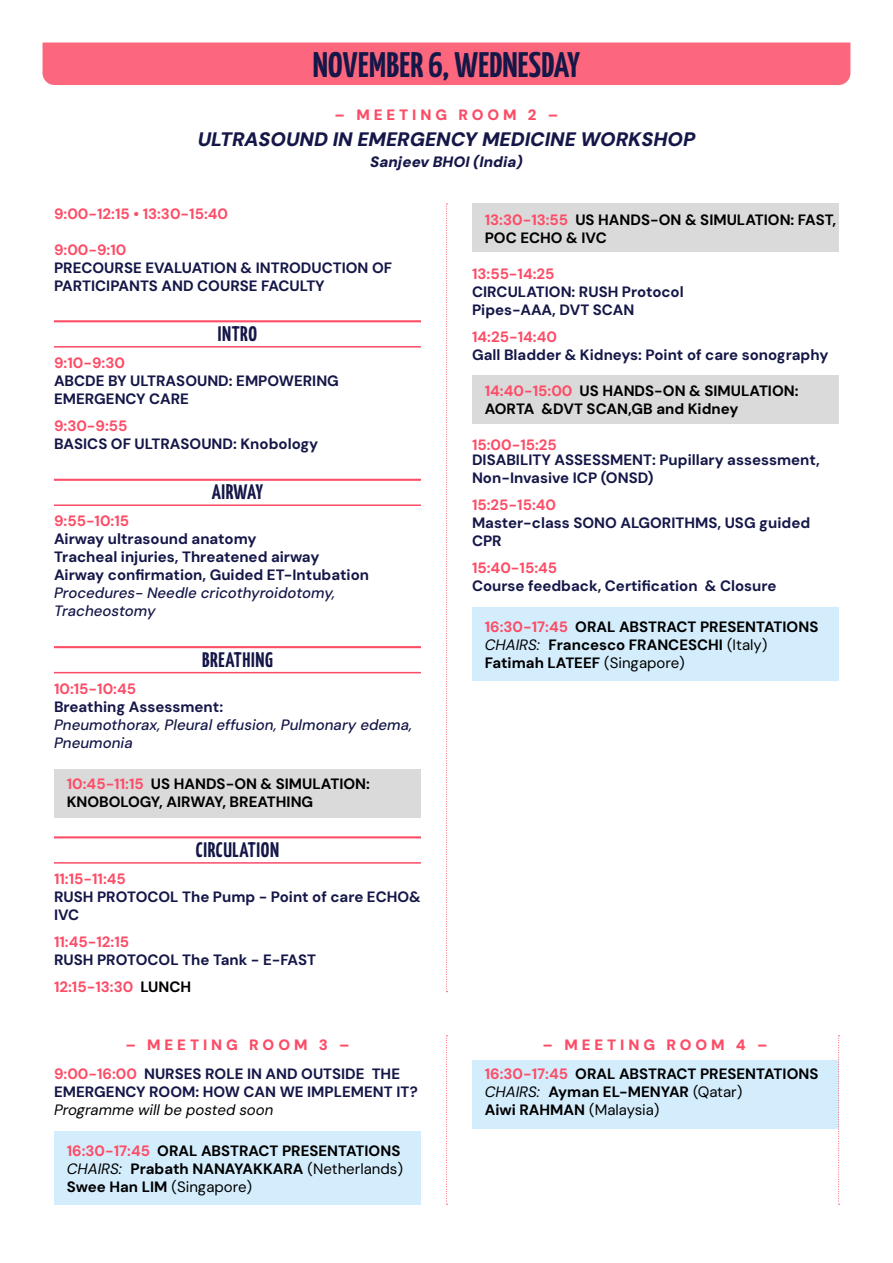
<style>
.page{position:relative;width:893px;height:1263px;background:#fff}
.page>*{position:absolute;margin:0;border:0;box-sizing:border-box;transform-origin:0 0}
.t1{font:700 35.55px "Yanone Kaffeesatz";letter-spacing:.01em;color:#151748}
.t2{font:700 21px "Yanone Kaffeesatz";letter-spacing:.03em;color:#151748}
.t3{font:italic 900 19.5px "DM Sans";color:#151748}
.t4{font:700 15px/18px "DM Sans";color:#151748}
.t5{font:700 15px/18px "DM Sans";color:#000}
.t6{font:700 15px "DM Sans";color:#fd4c66}
.t7{font:italic 500 15px/18px "DM Sans";color:#151748}
.t8{font:900 15px "DM Sans";letter-spacing:.26em;color:#fd4c66}
.t9{font:15px/18px "DM Sans";color:#000}
.t10{font:italic 15px "DM Sans";color:#000}
.t11{font:italic 900 15px "DM Sans";color:#151748}
.s1{color:#fd4c66}
.s2{font-weight:400}
.s3{font-weight:400;font-style:italic}
.s4{font-style:italic}
.s5{font-weight:700}
</style>
<div class="page">
<div style="left:54px;top:769px;width:367px;height:48px;background:#dadada"></div>
<div style="left:472px;top:204px;width:367px;height:48px;background:#dadada"></div>
<div style="left:472px;top:375px;width:367px;height:49px;background:#dadada"></div>
<div style="left:472px;top:607px;width:367px;height:73px;background:#d4edfc"></div>
<div style="left:54px;top:1131px;width:367px;height:73px;background:#d4edfc"></div>
<div style="left:472px;top:1060px;width:367px;height:68px;background:#d4edfc"></div>
<hr style="left:54px;top:320px;width:367px;height:2px;background:#fd4c66">
<hr style="left:54px;top:346px;width:367px;height:2px;background:#fd4c66">
<hr style="left:54px;top:479px;width:367px;height:2px;background:#fd4c66">
<hr style="left:54px;top:504px;width:367px;height:2px;background:#fd4c66">
<hr style="left:54px;top:646px;width:367px;height:2px;background:#fd4c66">
<hr style="left:54px;top:672px;width:367px;height:1px;background:#fd4c66">
<hr style="left:54px;top:836px;width:367px;height:2px;background:#fd4c66">
<hr style="left:54px;top:862px;width:367px;height:2px;background:#fd4c66">
<div style="left:43px;top:43px;width:807px;height:42px;background:#fd677d"></div>
<svg style="left:446px;top:204px;width:1px;height:788px"></svg>
<svg style="left:446px;top:1035px;width:1px;height:170px"></svg>
<svg style="left:838px;top:1035px;width:2px;height:170px"></svg>
<h1 class="t1" style="left:313px;top:39px;width:269px">NOVEMBER6,WEDNESDAY</h1>
<p class="t8" style="left:356px;top:105px;width:92px">MEETING</p>
<p class="t8" style="left:458px;top:105px;width:60px">ROOM</p>
<p class="t8" style="left:528px;top:105px;width:10px">2</p>
<p class="t8" style="left:335px;top:105px;width:12px">–</p>
<h3 class="t3" style="left:198px;top:127px;width:499px">ULTRASOUND IN EMERGENCY MEDICINE WORKSHOP</h3>
<p class="t11" style="left:370px;top:152px;width:154px">Sanjeev BHOI (India(</p>
<p class="t8" style="left:548px;top:105px;width:12px">–</p>
<p class="t6" style="left:54px;top:204px;width:176px">9:00-12:15 • 13:30-15:40</p>
<p class="t6" style="left:54px;top:240px;width:74px">9:00-9:10</p>
<p class="t4" style="left:54px;top:258px;width:340px">PRECOURSE EVALUATION &amp; INTRODUCTION OF<br>PARTICIPANTS AND COURSE FACULTY</p>
<h2 class="t2" style="left:218px;top:318px;width:41px">INTRO</h2>
<p class="t6" style="left:54px;top:353px;width:72px">9:10-9:30</p>
<p class="t4" style="left:54px;top:372px;width:286px">ABCDE BY ULTRASOUND: EMPOWERING<br>EMERGENCY CARE</p>
<p class="t6" style="left:54px;top:416px;width:75px">9:30-9:55</p>
<p class="t4" style="left:54px;top:435px;width:266px">BASICS OF ULTRASOUND: Knobology</p>
<h2 class="t2" style="left:212px;top:477px;width:53px">AIRWAY</h2>
<p class="t6" style="left:54px;top:512px;width:77px">9:55-10:15</p>
<p class="t4" style="left:54px;top:530px;width:317px">Airway ultrasound anatomy<br>Tracheal injuries, Threatened airway<br>Airway confirmation, Guided ET-Intubation</p>
<p class="t7" style="left:54px;top:584px;width:283px">Procedures- Needle cricothyroidotomy,<br>Tracheostomy</p>
<h2 class="t2" style="left:202px;top:644px;width:72px">BREATHING</h2>
<p class="t6" style="left:54px;top:679px;width:84px">10:15-10:45</p>
<p class="t4" style="left:54px;top:697px;width:171px">Breathing Assessment:</p>
<p class="t7" style="left:54px;top:715px;width:360px">Pneumothorax, Pleural effusion, Pulmonary edema,<br>Pneumonia</p>
<p class="t5" style="left:151px;top:774px;width:221px">US HANDS-ON &amp; SIMULATION:</p>
<p class="t6" style="left:67px;top:774px;width:79px">10:45-11:15</p>
<p class="t5" style="left:67px;top:792px;width:248px">KNOBOLOGY, AIRWAY, BREATHING</p>
<h2 class="t2" style="left:196px;top:834px;width:85px">CIRCULATION</h2>
<p class="t6" style="left:54px;top:869px;width:73px">11:15-11:45</p>
<p class="t4" style="left:54px;top:888px;width:368px">RUSH PROTOCOL The Pump - Point of care ECHO&amp;<br>IVC</p>
<p class="t6" style="left:54px;top:932px;width:77px">11:45-12:15</p>
<p class="t4" style="left:54px;top:951px;width:264px">RUSH PROTOCOL The Tank -E- FAST</p>
<p class="t5" style="left:140px;top:978px;width:52px">LUNCH</p>
<p class="t6" style="left:54px;top:977px;width:81px">12:15-13:30</p>
<p class="t6" style="left:485px;top:211px;width:85px">13:30-13:55</p>
<p class="t5" style="left:485px;top:229px;width:124px">POC ECHO &amp; IVC</p>
<p class="t6" style="left:472px;top:265px;width:84px">13:55-14:25</p>
<p class="t4" style="left:472px;top:283px;width:213px">CIRCULATION: RUSH Protocol<br>Pipes-AAA, DVT SCAN</p>
<p class="t6" style="left:472px;top:328px;width:86px">14:25-14:40</p>
<p class="t4" style="left:472px;top:346px;width:358px">Gall Bladder &amp; Kidneys: Point of care sonography</p>
<p class="t5" style="left:579px;top:382px;width:221px">US HANDS-ON &amp; SIMULATION:</p>
<p class="t5" style="left:575px;top:211px;width:262px">US HANDS-ON &amp; SIMULATION: FAST,</p>
<p class="t6" style="left:485px;top:382px;width:89px">14:40-15:00</p>
<p class="t5" style="left:542px;top:400px;width:198px">&amp;DVT SCAN,GB and Kidney</p>
<p class="t5" style="left:485px;top:400px;width:51px">AORTA</p>
<p class="t6" style="left:472px;top:436px;width:86px">15:00-15:25</p>
<p class="t4" style="left:472px;top:451px;width:349px">DISABILITY ASSESSMENT: Pupillary assessment,<br>Non-Invasive ICP (ONSD(</p>
<p class="t6" style="left:472px;top:496px;width:86px">15:25-15:40</p>
<p class="t4" style="left:472px;top:514px;width:340px">Master-class SONO ALGORITHMS, USG guided<br>CPR</p>
<p class="t6" style="left:472px;top:559px;width:87px">15:40-15:45</p>
<p class="t4" style="left:705px;top:577px;width:73px">&amp; Closure</p>
<p class="t4" style="left:472px;top:577px;width:227px">Course feedback, Certification</p>
<p class="t5" style="left:575px;top:618px;width:245px">ORAL ABSTRACT PRESENTATIONS</p>
<p class="t5" style="left:548px;top:618px;width:220px;text-indent:-64px"><span class="s1">16:30-17:45<br></span>Francesco FRANCESCHI <span class="s2">(Italy(</span></p>
<p class="t5" style="left:485px;top:636px;width:202px"><span class="s3">CHAIRS:<br></span>Fatimah LATEEF <span class="s2">(Singapore(</span></p>
<p class="t8" style="left:125px;top:1035px;width:12px">–</p>
<p class="t8" style="left:147px;top:1035px;width:92px">MEETING</p>
<p class="t8" style="left:249px;top:1035px;width:60px">ROOM</p>
<p class="t8" style="left:319px;top:1035px;width:11px">3</p>
<p class="t8" style="left:339px;top:1035px;width:12px">–</p>
<p class="t8" style="left:543px;top:1035px;width:12px">–</p>
<p class="t8" style="left:564px;top:1035px;width:92px">MEETING</p>
<p class="t8" style="left:666px;top:1035px;width:60px">ROOM</p>
<p class="t8" style="left:736px;top:1035px;width:11px">4</p>
<p class="t8" style="left:757px;top:1035px;width:12px">–</p>
<p class="t6" style="left:54px;top:1064px;width:84px">9:00-16:00</p>
<p class="t4" style="left:54px;top:1083px;width:365px">EMERGENCY ROOM: HOW CAN WE IMPLEMENT IT?</p>
<p class="t10" style="left:54px;top:1100px;width:221px">Programme will be posted soon</p>
<p class="t5" style="left:157px;top:1142px;width:245px">ORAL ABSTRACT PRESENTATIONS</p>
<p class="t4" style="left:144px;top:1065px;width:222px">NURSES ROLE IN AND OUTSIDE</p>
<p class="t4" style="left:372px;top:1065px;width:30px">THE</p>
<p class="t5" style="left:130px;top:1142px;width:274px;text-indent:-64px"><span class="s1">16:30-17:45<br></span>Prabath NANAYAKKARA <span class="s2">(Netherlands(</span></p>
<p class="t9" style="left:67px;top:1160px;width:187px"><span class="s4">CHAIRS:<br></span><span class="s5">Swee Han LIM</span> (Singapore(</p>
<p class="t5" style="left:548px;top:1065px;width:195px;text-indent:-64px"><span class="s1">16:30-17:45<br></span>Ayman EL-MENYAR <span class="s2">(Qatar(</span></p>
<p class="t5" style="left:575px;top:1065px;width:245px">ORAL ABSTRACT PRESENTATIONS</p>
<p class="t5" style="left:485px;top:1083px;width:176px"><span class="s3">CHAIRS:<br></span>Aiwi RAHMAN <span class="s2">(Malaysia(</span></p>
</div>
